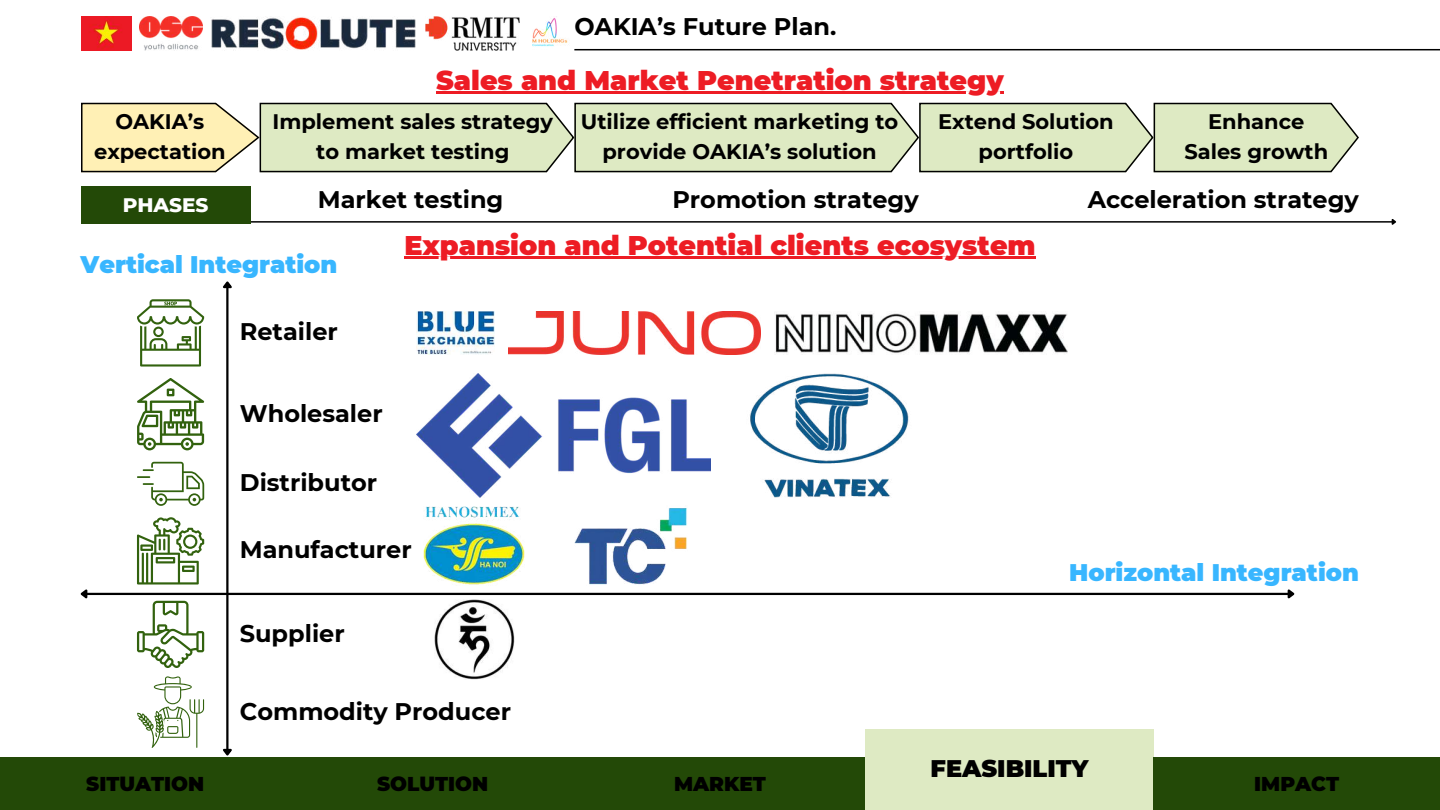
<style>
.page{position:relative;width:1440px;height:810px;background:#fff}
.page>*{position:absolute;margin:0;border:0;box-sizing:border-box;transform-origin:0 0}
.t1{font:900 27px "Montserrat";color:#ed1c24}
.t2{font:700 24px "Montserrat";color:#000}
.t3{font:900 24px "Montserrat";color:#38b6ff}
.t4{font:900 24px "Montserrat";color:#000}
.t5{font:700 21px/29.2px "Montserrat";color:#000;text-align:center}
.t6{font:900 20px "Montserrat";color:#000}
.t7{font:800 20px "Montserrat";color:#fff}
</style>
<div class="page">
<hr style="left:574px;top:49px;width:866px;height:1px;background:#000">
<img style="left:211px;top:17px;width:205px;height:33px">
<img style="left:139px;top:16px;width:63px;height:34px">
<img style="left:81px;top:16px;width:50px;height:34px">
<img style="left:425px;top:16px;width:95px;height:34px">
<img style="left:532px;top:16px;width:36px;height:31px">
<svg style="left:81px;top:103px;width:1278px;height:69px;background:#d9e1bc"></svg>
<hr style="left:240px;top:221px;width:1152px;height:2px;background:#000">
<svg style="left:1390px;top:219px;width:6px;height:6px"></svg>
<div style="left:81px;top:186px;width:169px;height:37px;background:#234907"></div>
<hr style="left:87px;top:593px;width:1201px;height:2px;background:#000">
<svg style="left:80px;top:589px;width:9px;height:10px"></svg>
<svg style="left:1286px;top:589px;width:9px;height:10px"></svg>
<hr style="left:226px;top:288px;width:3px;height:461px;background:#000">
<svg style="left:223px;top:747px;width:9px;height:9px"></svg>
<svg style="left:223px;top:281px;width:9px;height:9px"></svg>
<svg style="left:137px;top:299px;width:67px;height:68px"></svg>
<svg style="left:137px;top:378px;width:67px;height:72px"></svg>
<svg style="left:137px;top:462px;width:67px;height:44px"></svg>
<svg style="left:137px;top:517px;width:67px;height:68px"></svg>
<svg style="left:137px;top:601px;width:67px;height:67px"></svg>
<svg style="left:137px;top:676px;width:67px;height:72px"></svg>
<img style="left:417px;top:311px;width:78px;height:44px">
<img style="left:509px;top:311px;width:252px;height:44px">
<img style="left:775px;top:313px;width:293px;height:41px">
<img style="left:417px;top:373px;width:293px;height:125px">
<img style="left:750px;top:373px;width:159px;height:125px">
<img style="left:424px;top:506px;width:101px;height:79px">
<img style="left:574px;top:508px;width:113px;height:77px">
<img style="left:435px;top:600px;width:79px;height:79px">
<hr style="left:436px;top:92px;width:568px;height:2px;background:#ed1c24">
<hr style="left:404px;top:257px;width:632px;height:2px;background:#ed1c24">
<div style="left:0;top:757px;width:291px;height:53px;background:#234907"></div>
<div style="left:291px;top:757px;width:283px;height:53px;background:#234907"></div>
<div style="left:574px;top:757px;width:292px;height:53px;background:#234907"></div>
<div style="left:866px;top:729px;width:288px;height:81px;background:#deeac3"></div>
<div style="left:1154px;top:757px;width:286px;height:53px;background:#234907"></div>
<h3 class="t2" style="left:574px;top:12px;width:263px">OAKIA’s Future Plan.</h3>
<h3 class="t5" style="left:115px;top:107px;width:90px">OAKIA’s</h3>
<h3 class="t5" style="left:94px;top:136px;width:133px">expectation</h3>
<h3 class="t7" style="left:123px;top:192px;width:87px">PHASES</h3>
<p class="t1" style="left:436px;top:64px;width:569px">Sales and Market Penetration strategy</p>
<h3 class="t5" style="left:273px;top:107px;width:282px">Implement sales strategy to market testing</h3>
<h1 class="t5" style="left:581px;top:107px;width:319px">Utilize efficient marketing to provide OAKIA’s solution</h1>
<p class="t5" style="left:938px;top:107px;width:177px">Extend Solution portfolio</p>
<p class="t5" style="left:1184px;top:107px;width:145px">Enhance<br>Sales growth</p>
<p class="t2" style="left:318px;top:184px;width:187px">Market testing</p>
<p class="t2" style="left:672px;top:184px;width:248px">Promotion strategy</p>
<h3 class="t2" style="left:1088px;top:184px;width:273px">Acceleration strategy</h3>
<p class="t3" style="left:81px;top:249px;width:258px">Vertical Integration</p>
<p class="t2" style="left:240px;top:317px;width:99px">Retailer</p>
<h3 class="t1" style="left:404px;top:229px;width:633px">Expansion and Potential clients ecosystem</h3>
<p class="t2" style="left:240px;top:398px;width:144px">Wholesaler</p>
<p class="t2" style="left:240px;top:468px;width:139px">Distributor</p>
<h3 class="t2" style="left:240px;top:535px;width:173px">Manufacturer</h3>
<p class="t2" style="left:240px;top:619px;width:106px">Supplier</p>
<h3 class="t2" style="left:240px;top:696px;width:273px">Commodity Producer</h3>
<h3 class="t6" style="left:86px;top:772px;width:120px">SITUATION</h3>
<p class="t6" style="left:377px;top:772px;width:113px">SOLUTION</p>
<p class="t6" style="left:674px;top:772px;width:93px">MARKET</p>
<p class="t3" style="left:1069px;top:558px;width:291px">Horizontal Integration</p>
<h3 class="t4" style="left:931px;top:754px;width:159px">FEASIBILITY</h3>
<p class="t6" style="left:1254px;top:772px;width:86px">IMPACT</p>
</div>
